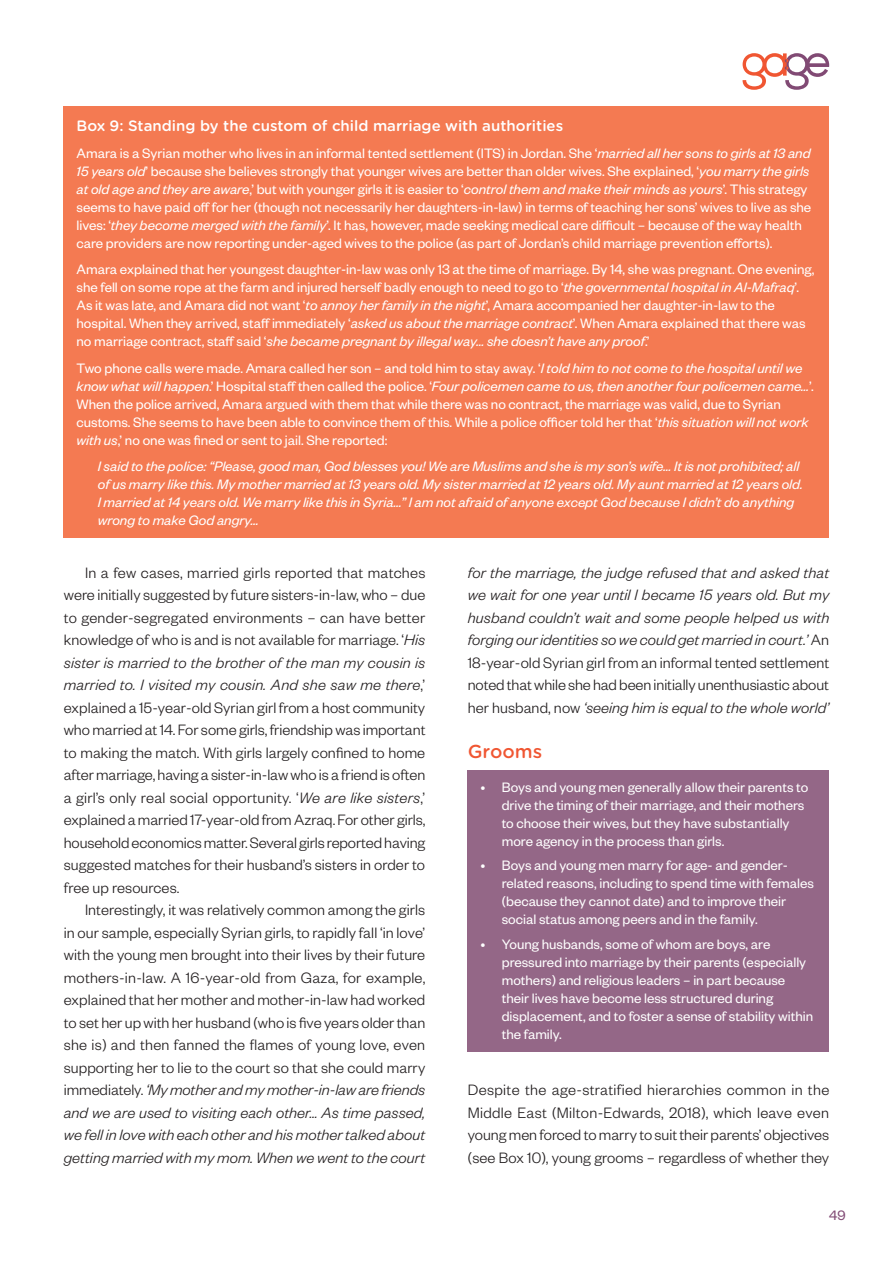
<style>
.page{position:relative;width:893px;height:1263px;background:#fff}
.page>*{position:absolute;margin:0;border:0;box-sizing:border-box;transform-origin:0 0}
.Heading_2_no_number{font:500 18px "Gotham Rnd S Sm";color:#f05632}
.Body_text{font:300 16.5px/22.5px "Founders Grotesk";letter-spacing:.005em;color:#231f20;text-align:justify}
.Body_text-2{font:italic 300 16.5px/22.5px "Founders Grotesk";letter-spacing:.005em;color:#231f20;text-align:justify}
.Box_contents{font:15px/18px "Founders Grotesk";color:#fff}
.Box_contents-2{font:italic 15px/18px "Founders Grotesk";color:#fff}
.t1{font:500 15px "Gotham Rounded";color:#fff}
.t2{font:15px "Founders Grotesk";color:#814a74}
.s1{font-style:italic}
.s2{font-style:normal}
</style>
<div class="page">
<svg style="left:742px;top:53px;width:87px;height:37px"></svg>
<div style="left:64px;top:106px;width:765px;height:432px;background:#f47a52"></div>
<div style="left:468px;top:770px;width:361px;height:281px;background:#946787"></div>
<p class="t1" style="left:77px;top:115px;width:488px">Box 9: Standing by the custom of child marriage with authorities</p>
<p class="Box_contents" style="left:77px;top:143px;width:736px">Amara is a Syrian mother who lives in an informal tented settlement (ITS) in Jordan. She ‘<span class="s1">married all her sons to girls at 13 and 15 years old</span>’ because she believes strongly that younger wives are better than older wives. She explained, ‘<span class="s1">you marry the girls at old age and they are aware</span>,’ but with younger girls it is easier to ‘<span class="s1">control them and make their minds as yours</span>’. This strategy seems to have paid off for her (though not necessarily her daughters-in-law) in terms of teaching her sons’ wives to live as she lives: ‘<span class="s1">they become merged with the family</span>’. It has, however, made seeking medical care difficult – because of the way health care providers are now reporting under-aged wives to the police (as part of Jordan’s child marriage prevention efforts).</p>
<p class="Box_contents" style="left:77px;top:260px;width:739px">Amara explained that her youngest daughter-in-law was only 13 at the time of marriage. By 14, she was pregnant. One evening, she fell on some rope at the farm and injured herself badly enough to need to go to ‘<span class="s1">the governmental hospital in Al-Mafraq</span>’.<br>As it was late, and Amara did not want ‘<span class="s1">to annoy her family in the night</span>’, Amara accompanied her daughter-in-law to the hospital. When they arrived, staff immediately ‘<span class="s1">asked us about the marriage contract</span>’. When Amara explained that there was no marriage contract, staff said ‘<span class="s1">she became pregnant by illegal way… she doesn’t have any proof</span>.’</p>
<p class="Box_contents" style="left:77px;top:358px;width:739px">Two phone calls were made. Amara called her son – and told him to stay away. ‘<span class="s1">I told him to not come to the hospital until we know what will happen</span>.’ Hospital staff then called the police. ‘<span class="s1">Four policemen came to us, then another four policemen came…</span>’.<br>When the police arrived, Amara argued with them that while there was no contract, the marriage was valid, due to Syrian customs. She seems to have been able to convince them of this. While a police officer told her that ‘<span class="s1">this situation will not work with us</span>,’ no one was fined or sent to jail. She reported:</p>
<p class="Box_contents-2" style="left:98px;top:457px;width:706px">I said to the police: “Please, good man, God blesses you! We are Muslims and she is my son’s wife… It is not prohibited; all of us marry like this. My mother married at 13 years old. My sister married at 12 years old. My aunt married at 12 years old.<br>I married at 14 years old. We marry like this in Syria…” I am not afraid of anyone except God because I didn’t do anything wrong to make God angry…</p>
<p class="Body_text" style="left:64px;top:560px;width:363px;text-indent:21px">In a few cases, married girls reported that matches were initially suggested by future sisters-in-law, who – due to gender-segregated environments – can have better knowledge of who is and is not available for marriage. ‘<span class="s1">His sister is married to the brother of the man my cousin is married to. I visited my cousin. And she saw me there</span>,’ explained a 15-year-old Syrian girl from a host community who married at 14. For some girls, friendship was important to making the match. With girls largely confined to home after marriage, having a sister-in-law who is a friend is often a girl’s only real social opportunity. ‘<span class="s1">We are like sisters</span>,’ explained a married 17-year-old from Azraq. For other girls, household economics matter. Several girls reported having suggested matches for their husband’s sisters in order to free up resources.</p>
<p class="Body_text" style="left:64px;top:898px;width:363px;text-indent:21px">Interestingly, it was relatively common among the girls in our sample, especially Syrian girls, to rapidly fall ‘in love’ with the young men brought into their lives by their future mothers-in-law. A 16-year-old from Gaza, for example, explained that her mother and mother-in-law had worked to set her up with her husband (who is five years older than she is) and then fanned the flames of young love, even supporting her to lie to the court so that she could marry immediately. <span class="s1">‘My mother and my mother-in-law are friends and we are used to visiting each other… As time passed, we fell in love with each other and his mother talked about getting married with my mom. When we went to the court</span></p>
<p class="Body_text-2" style="left:468px;top:560px;width:363px">for the marriage, the judge refused that and asked that we wait for one year until I became 15 years old. But my husband couldn’t wait and some people helped us with forging our identities so we could get married in court.’ <span class="s2">An 18-year-old Syrian girl from an informal tented settlement noted that while she had been initially unenthusiastic about her husband, now</span> ‘seeing him is equal to the whole world’</p>
<p class="Heading_2_no_number" style="left:468px;top:738px;width:76px">Grooms</p>
<p class="Box_contents" style="left:502px;top:777px;width:308px;text-indent:-21px">• Boys and young men generally allow their parents to drive the timing of their marriage, and their mothers to choose their wives, but they have substantially more agency in the process than girls.</p>
<p class="Box_contents" style="left:502px;top:856px;width:314px;text-indent:-21px">• Boys and young men marry for age- and gender&shy;related reasons, including to spend time with females (because they cannot date) and to improve their social status among peers and in the family.</p>
<p class="Box_contents" style="left:502px;top:934px;width:313px;text-indent:-21px">• Young husbands, some of whom are boys, are pressured into marriage by their parents (especially mothers) and religious leaders – in part because their lives have become less structured during displacement, and to foster a sense of stability within the family.</p>
<p class="Body_text" style="left:468px;top:1078px;width:363px">Despite the age-stratified hierarchies common in the Middle East (Milton-Edwards, 2018), which leave even young men forced to marry to suit their parents’ objectives (see Box 10), young grooms – regardless of whether they</p>
<p class="t2" style="left:829px;top:1206px;width:18px">49</p>
</div>
